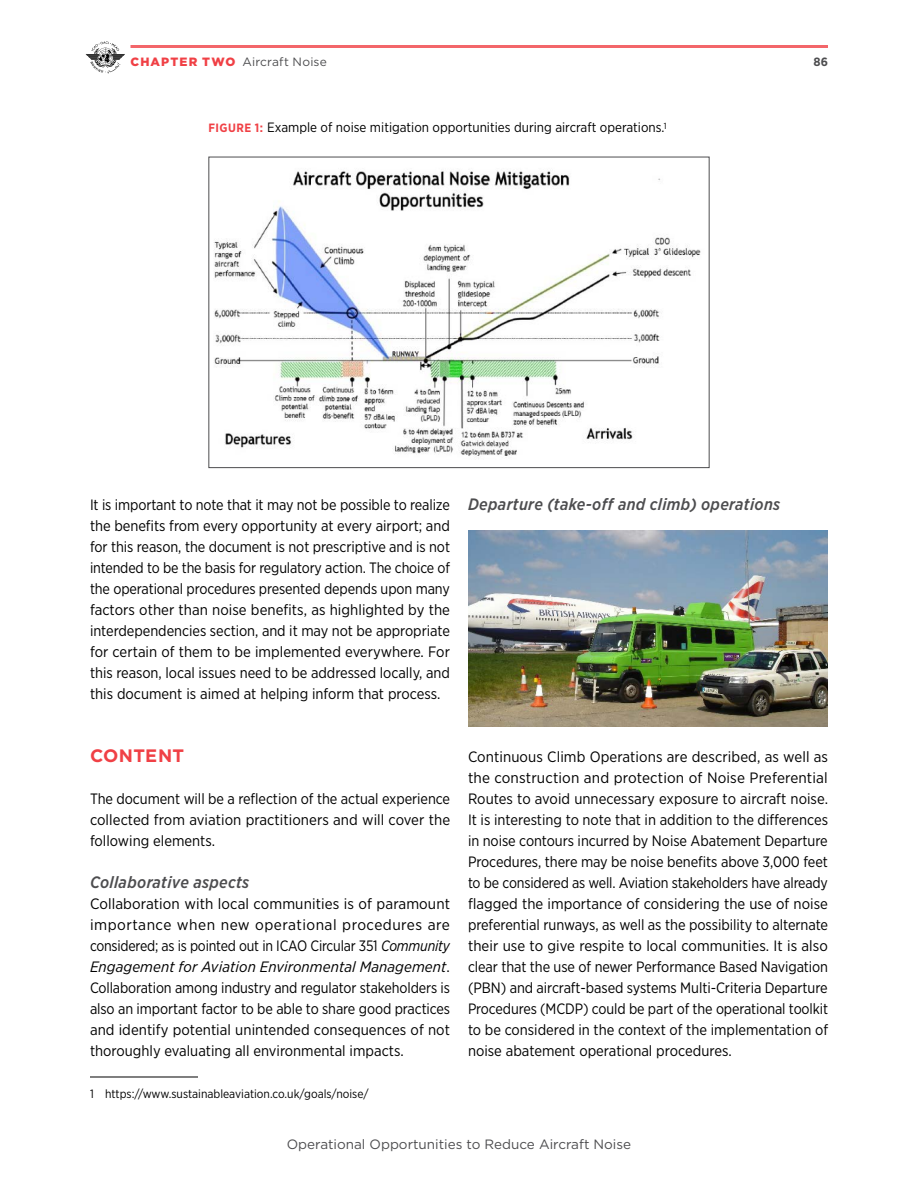
<style>
.page{position:relative;width:918px;height:1188px;background:#fff}
.page>*{position:absolute;margin:0;border:0;box-sizing:border-box;transform-origin:0 0}
.t1{font:700 18px "Gotham";letter-spacing:.015em;color:#f04045}
.t2{font:italic 500 16.5px "Gotham Narrow";letter-spacing:.02em;color:#4d4d4f}
.t3{font:15px/21px "Gotham Narrow";color:#000;text-align:justify}
.t4{font:13.5px "Gotham Narrow";color:#000}
.t5{font:13.5px "Gotham";color:#4d4d4f}
.t6{font:12px "Gotham Narrow";color:#000}
.t7{font:12px "Gotham";letter-spacing:.015em;color:#4d4d4f}
.t8{font:700 12px "Gotham";color:#4d4d4f}
.s1{font-weight:900;color:#f04045}
.s2{font-weight:700;font-size:12px;color:#f04045}
.s3{font-style:italic}
</style>
<div class="page">
<svg style="left:86px;top:41px;width:39px;height:33px"></svg>
<hr style="left:130px;top:45px;width:698px;height:3px;background:#f3666a">
<hr style="left:90px;top:1077px;width:108px;height:1px;background:#000">
<img style="left:214px;top:171px;width:487px;height:288px">
<div style="left:208px;top:157px;width:502px;height:311px;border:1px solid #4d4d4f"></div>
<img style="left:468px;top:530px;width:360px;height:197px">
<p class="t7" style="left:130px;top:54px;width:198px"><span class="s1">CHAPTER TWO</span> Aircraft Noise</p>
<p class="t8" style="left:814px;top:54px;width:16px">86</p>
<p class="t4" style="left:208px;top:119px;width:460px"><span class="s2">FIGURE 1:</span> Example of noise mitigation opportunities during aircraft operations.<sup>1</sup></p>
<p class="t3" style="left:90px;top:494px;width:362px">It is important to note that it may not be possible to realize the benefits from every opportunity at every airport; and for this reason, the document is not prescriptive and is not intended to be the basis for regulatory action. The choice of the operational procedures presented depends upon many factors other than noise benefits, as highlighted by the interdependencies section, and it may not be appropriate for certain of them to be implemented everywhere. For this reason, local issues need to be addressed locally, and this document is aimed at helping inform that process.</p>
<p class="t2" style="left:468px;top:494px;width:314px">Departure (take-off and climb) operations</p>
<p class="t1" style="left:90px;top:744px;width:96px">CONTENT</p>
<p class="t3" style="left:90px;top:788px;width:362px">The document will be a reflection of the actual experience collected from aviation practitioners and will cover the following elements.</p>
<p class="t2" style="left:90px;top:872px;width:161px">Collaborative aspects</p>
<p class="t3" style="left:90px;top:893px;width:362px">Collaboration with local communities is of paramount importance when new operational procedures are considered; as is pointed out in ICAO Circular 351 <span class="s3">Community Engagement for Aviation Environmental Management</span>.<br>Collaboration among industry and regulator stakeholders is also an important factor to be able to share good practices and identify potential unintended consequences of not thoroughly evaluating all environmental impacts.</p>
<p class="t6" style="left:90px;top:1086px;width:280px">1 https://www.sustainableaviation.co.uk/goals/noise/</p>
<p class="t3" style="left:468px;top:746px;width:362px">Continuous Climb Operations are described, as well as the construction and protection of Noise Preferential Routes to avoid unnecessary exposure to aircraft noise.<br>It is interesting to note that in addition to the differences in noise contours incurred by Noise Abatement Departure Procedures, there may be noise benefits above 3,000 feet to be considered as well. Aviation stakeholders have already flagged the importance of considering the use of noise preferential runways, as well as the possibility to alternate their use to give respite to local communities. It is also clear that the use of newer Performance Based Navigation (PBN) and aircraft-based systems Multi-Criteria Departure Procedures (MCDP) could be part of the operational toolkit to be considered in the context of the implementation of noise abatement operational procedures.</p>
<p class="t5" style="left:287px;top:1136px;width:346px">Operational Opportunities to Reduce Aircraft Noise</p>
</div>
